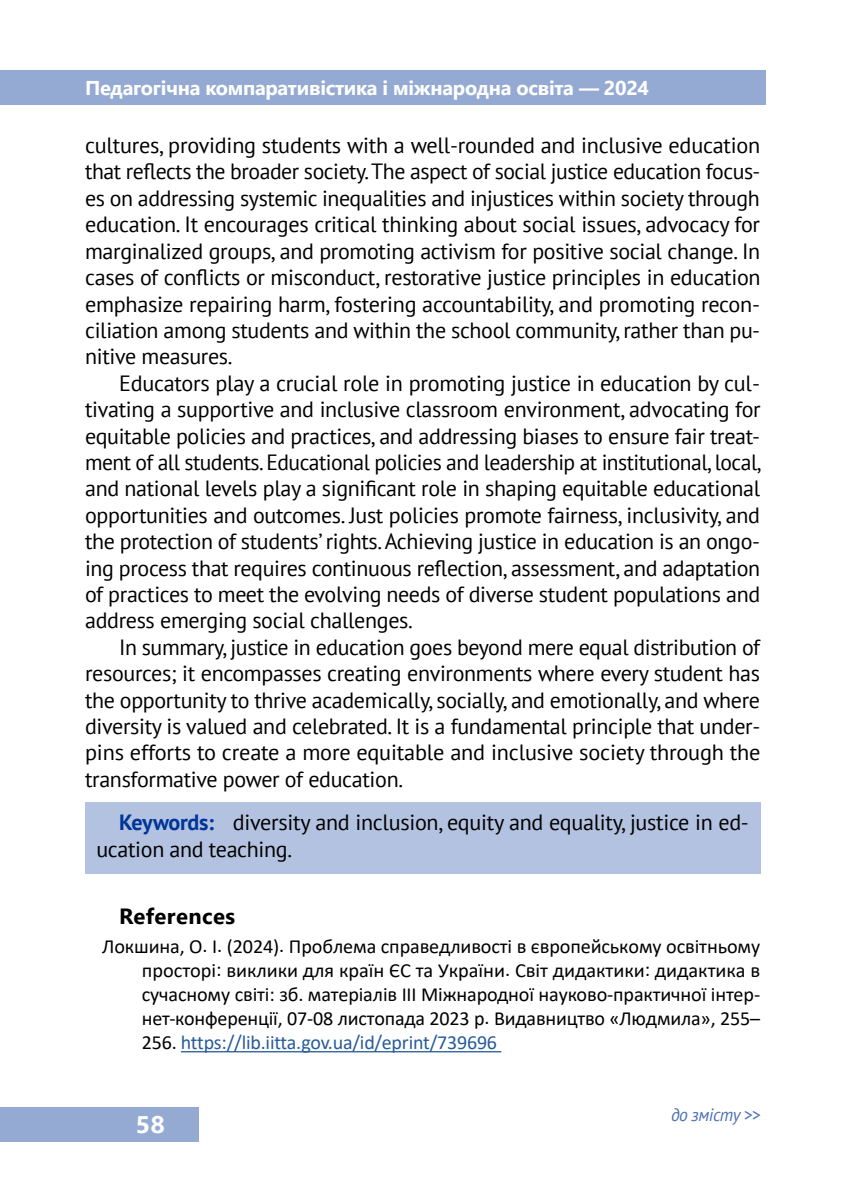
<style>
.page{position:relative;width:851px;height:1191px;background:#fff}
.page>*{position:absolute;margin:0;border:0;box-sizing:border-box;transform-origin:0 0}
.t1{font:700 24px "Segoe UI";color:#fff;scale:1.05 1}
.t2{font:22px/26.4px "PT Sans";letter-spacing:-.015em;color:#000;text-align:justify}
.t3{font:700 22px "Segoe UI";letter-spacing:.02em;color:#000}
.t4{font:20px/24px "Calibri";letter-spacing:-.01em;color:#000;text-align:justify}
.t5{font:700 20px "Segoe UI";letter-spacing:-.015em;color:#fff}
.t6{font:italic 18px "PT Sans";letter-spacing:-.025em;color:#4d71b7}
.s1{font-weight:700;color:#003598}
.s2{color:#275b9b}
</style>
<div class="page">
<div style="left:0;top:71px;width:765px;height:34px;background:#94aad3"></div>
<div style="left:0;top:1107px;width:198px;height:34px;background:#94aad3"></div>
<div style="left:85px;top:802px;width:675px;height:71px;background:#b3c2e0"></div>
<hr style="left:181px;top:1051px;width:320px;height:1px;background:#275b9b">
<p class="t5" style="left:85px;top:69px;width:565px">Педагогічна компаративістика і міжнародна освіта — 2024</p>
<p class="t2" style="left:85px;top:132px;width:677px">cultures, providing students with a well-rounded and inclusive education that reflects the broader society. The aspect of social justice education focus&shy;es on addressing systemic inequalities and injustices within society through education. It encourages critical thinking about social issues, advocacy for marginalized groups, and promoting activism for positive social change. In cases of conflicts or misconduct, restorative justice principles in education emphasize repairing harm, fostering accountability, and promoting recon&shy;ciliation among students and within the school community, rather than pu&shy;nitive measures.</p>
<p class="t2" style="left:85px;top:369px;width:678px;text-indent:34px">Educators play a crucial role in promoting justice in education by cul&shy;tivating a supportive and inclusive classroom environment, advocating for equitable policies and practices, and addressing biases to ensure fair treat&shy;ment of all students. Educational policies and leadership at institutional, local, and national levels play a significant role in shaping equitable educational opportunities and outcomes. Just policies promote fairness, inclusivity, and the protection of students’ rights. Achieving justice in education is an ongo&shy;ing process that requires continuous reflection, assessment, and adaptation of practices to meet the evolving needs of diverse student populations and address emerging social challenges.</p>
<p class="t2" style="left:85px;top:633px;width:677px;text-indent:34px">In summary, justice in education goes beyond mere equal distribution of resources; it encompasses creating environments where every student has the opportunity to thrive academically, socially, and emotionally, and where diversity is valued and celebrated. It is a fundamental principle that under&shy;pins efforts to create a more equitable and inclusive society through the transformative power of education.</p>
<p class="t2" style="left:96px;top:809px;width:653px;text-indent:23px"><span class="s1">Keywords:</span> diversity and inclusion, equity and equality, justice in ed&shy;ucation and teaching.</p>
<p class="t3" style="left:119px;top:895px;width:118px">References</p>
<p class="t4" style="left:142px;top:934px;width:620px;text-indent:-40px">Локшина, О. І. (2024). Проблема справедливості в європейському освітньому просторі: виклики для країн ЄС та України. Світ дидактики: дидактика в сучасному світі: зб. матеріалів ІІІ Міжнародної науково-практичної інтер&shy;нет-конференції, 07-08 листопада 2023 р. Видавництво «Людмила», 255– 256. <span class="s2">https://lib.iitta.gov.ua/id/eprint/739696</span></p>
<p class="t1" style="left:136px;top:1101px;width:29px">58</p>
<p class="t6" style="left:671px;top:1103px;width:91px">до змісту &gt;&gt;</p>
</div>
